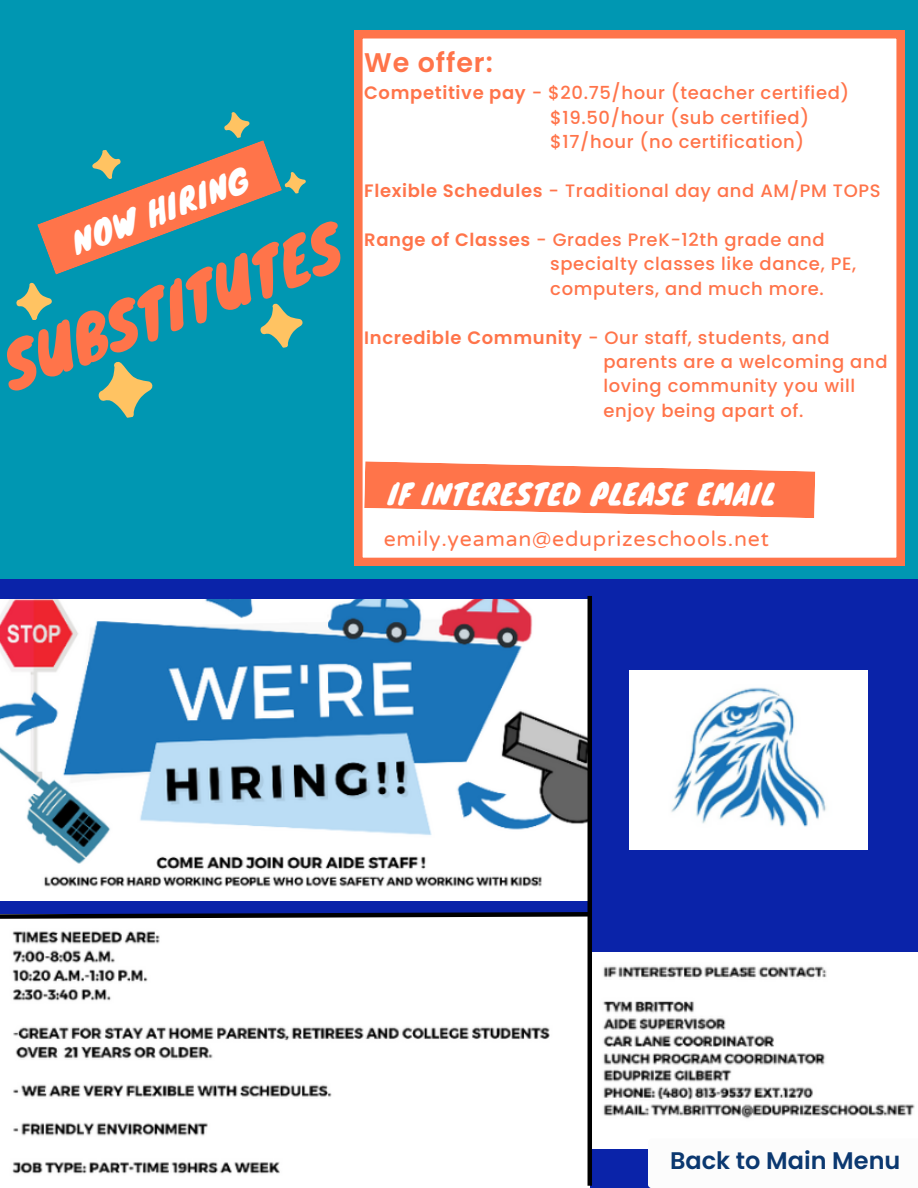
<style>
.page{position:relative;width:918px;height:1188px;background:#0097b2}
.page>*{position:absolute;margin:0;border:0;box-sizing:border-box;transform-origin:0 0}
.t1{font:59.55px "Knewave";color:#ff744a}
.t2{font:31.8px "Knewave";color:#fff}
.t3{font:28.05px "Knewave";letter-spacing:.035em;color:#fff}
.t4{font:600 27px "Poppins";letter-spacing:.035em;color:#ff744a}
.t5{font:600 24px "Poppins";color:#0b3870}
.t6{font:21.3px "Varela Round";letter-spacing:.035em;color:#ff744a}
.t7{font:500 18px "Poppins";letter-spacing:.035em;color:#ff744a}
.s1{font-weight:600}
</style>
<div class="page">
<svg style="left:16px;top:282px;width:36px;height:38px"></svg>
<svg style="left:98px;top:361px;width:55px;height:57px"></svg>
<div style="left:355px;top:31px;width:549px;height:534px;background:#fff"></div>
<svg style="left:260px;top:303px;width:43px;height:45px"></svg>
<svg style="left:37px;top:112px;width:269px;height:163px"></svg>
<svg style="left:364px;top:461px;width:451px;height:57px;background:#ff8e6c"></svg>
<div style="left:0;top:579px;width:918px;height:609px;background:#0a23a9"></div>
<img style="left:0;top:599px;width:588px;height:302px">
<img style="left:0;top:921px;width:590px;height:267px">
<svg style="left:0;top:910px;width:588px;height:11px"></svg>
<img style="left:583px;top:953px;width:335px;height:195px">
<img style="left:629px;top:670px;width:239px;height:179px">
<hr style="left:588px;top:596px;width:4px;height:590px;background:#000">
<div style="left:648px;top:1138px;width:270px;height:50px;background:#fcfcfc"></div>
<p class="t2" style="left:64px;top:218px;width:187px;rotate:-20deg">NOW HIRING</p>
<p class="t1" style="left:-12px;top:326px;width:359px;rotate:-21deg">SUBSTITUTES</p>
<p class="t4" style="left:364px;top:43px;width:130px">We offer:</p>
<p class="t7" style="left:364px;top:81px;width:487px"><span class="s1">Competitive pay</span> - $20.75/hour (teacher certified)</p>
<p class="t7" style="left:550px;top:105px;width:260px">$19.50/hour (sub certified)</p>
<p class="t7" style="left:550px;top:129px;width:256px">$17/hour (no certification)</p>
<p class="t7" style="left:364px;top:178px;width:518px"><span class="s1">Flexible Schedules</span> - Traditional day and AM/PM TOPS</p>
<p class="t7" style="left:364px;top:227px;width:462px"><span class="s1">Range of Classes</span> - Grades PreK-12th grade and</p>
<p class="t7" style="left:550px;top:251px;width:307px">specialty classes like dance, PE,</p>
<p class="t7" style="left:550px;top:276px;width:275px">computers, and much more.</p>
<p class="t7" style="left:364px;top:325px;width:467px"><span class="s1">Incredible Community</span> - Our staff, students, and</p>
<p class="t7" style="left:603px;top:349px;width:286px">parents are a welcoming and</p>
<h3 class="t7" style="left:603px;top:374px;width:253px">loving community you will</h3>
<h5 class="t7" style="left:603px;top:398px;width:201px">enjoy being apart of.</h5>
<p class="t3" style="left:388px;top:471px;width:388px">IF INTERESTED PLEASE EMAIL</p>
<p class="t6" style="left:384px;top:526px;width:387px">emily.yeaman@eduprizeschools.net</p>
<h2 class="t5" style="left:670px;top:1143px;width:232px">Back to Main Menu</h2>
</div>
